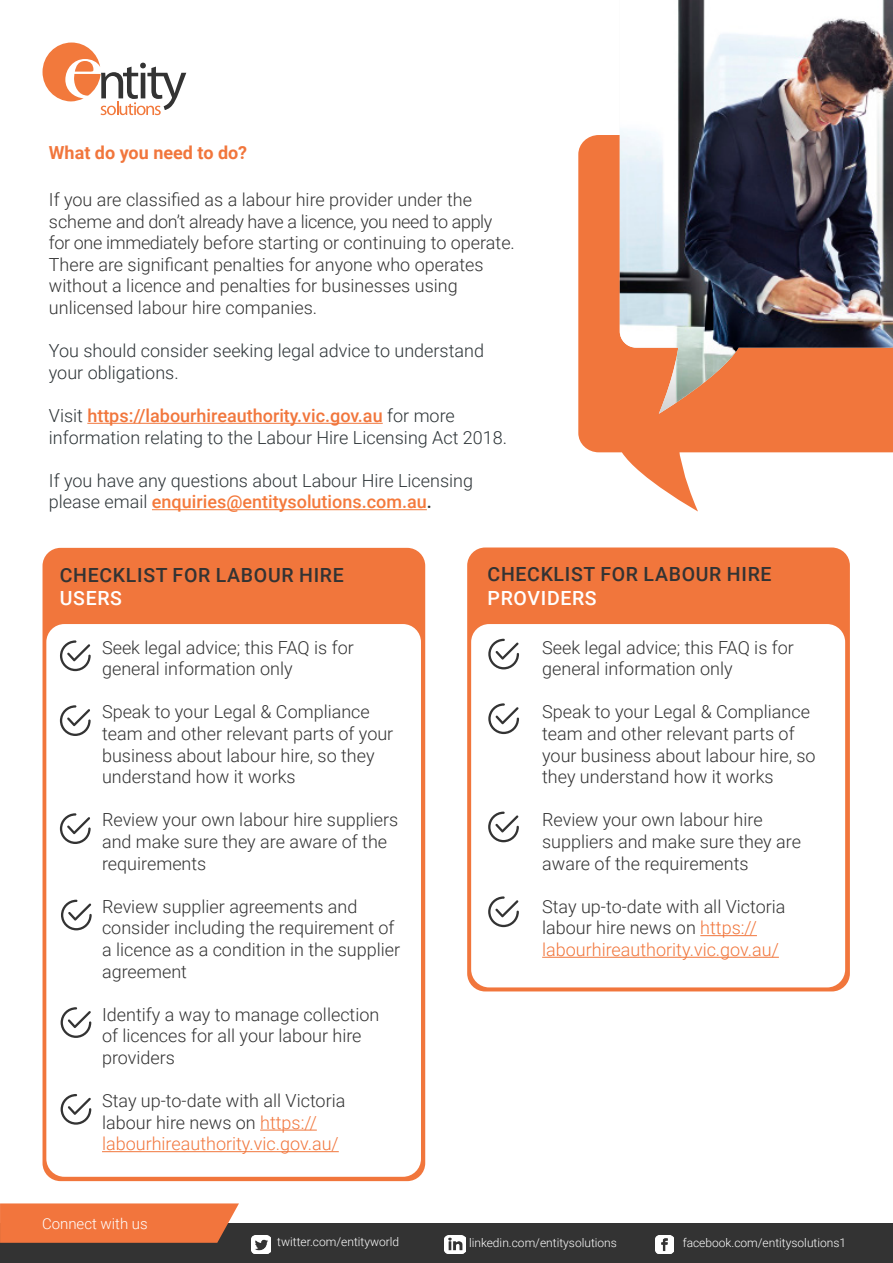
<style>
.page{position:relative;width:893px;height:1263px;background:#fff}
.page>*{position:absolute;margin:0;border:0;box-sizing:border-box;transform-origin:0 0}
.t1{font:500 19.5px/23.4px "Roboto";letter-spacing:.035em;color:#333}
.BulletStandardFont{font:300 18px/21.6px "Roboto";color:#333}
.t2{font:300 18px/21.6px "Roboto";color:#2d3437}
.t3{font:700 18px "Roboto";color:#f1763c}
.t4{font:300 15px "Roboto";color:#fff}
.t5{font:300 12px "Roboto";color:#fff}
.s1{font-weight:500;color:#f1763c}
.s2{font-weight:500;color:#f4793b}
.s3{font-weight:500;color:#333}
.s4{color:#fff}
.s5{color:#f1763c}
</style>
<div class="page">
<svg style="left:43px;top:43px;width:143px;height:72px"></svg>
<div style="left:43px;top:548px;width:382px;height:633px;background:#f1763c;border-radius:18px"></div>
<div style="left:46px;top:624px;width:375px;height:553px;background:#fff;border-radius:18px"></div>
<div style="left:467px;top:547px;width:383px;height:444px;background:#f1763c;border-radius:18px"></div>
<div style="left:471px;top:624px;width:374px;height:363px;background:#fff;border-radius:18px"></div>
<svg style="left:60px;top:640px;width:31px;height:31px"></svg>
<svg style="left:60px;top:705px;width:31px;height:31px"></svg>
<svg style="left:60px;top:813px;width:31px;height:31px"></svg>
<svg style="left:488px;top:639px;width:31px;height:30px"></svg>
<svg style="left:578px;top:135px;width:315px;height:376px;fill:#f1763c"></svg>
<img style="left:620px;top:0;width:273px;height:414px">
<div style="left:0;top:1224px;width:893px;height:39px;background:#333"></div>
<svg style="left:0;top:1203px;width:239px;height:40px;background:#ea7540"></svg>
<img style="left:655px;top:1235px;width:19px;height:18px">
<img style="left:445px;top:1235px;width:20px;height:18px">
<img style="left:252px;top:1235px;width:18px;height:18px">
<hr style="left:87px;top:423px;width:296px;height:1px;background:#f1763c">
<hr style="left:152px;top:509px;width:275px;height:1px;background:#f4793b">
<hr style="left:700px;top:935px;width:57px;height:1px;background:#f1763c">
<hr style="left:542px;top:957px;width:237px;height:1px;background:#f1763c">
<hr style="left:260px;top:1130px;width:57px;height:1px;background:#f1763c">
<hr style="left:102px;top:1151px;width:237px;height:1px;background:#f1763c">
<svg style="left:488px;top:703px;width:31px;height:31px"></svg>
<svg style="left:61px;top:1094px;width:30px;height:31px"></svg>
<svg style="left:61px;top:900px;width:31px;height:30px"></svg>
<svg style="left:488px;top:811px;width:31px;height:31px"></svg>
<svg style="left:61px;top:1007px;width:30px;height:31px"></svg>
<svg style="left:488px;top:896px;width:31px;height:31px"></svg>
<p class="t3" style="left:49px;top:140px;width:200px">What do you need to do?</p>
<p class="BulletStandardFont" style="left:49px;top:188px;width:468px">If you are classified as a labour hire provider under the scheme and don’t already have a licence, you need to apply for one immediately before starting or continuing to operate.<br>There are significant penalties for anyone who operates without a licence and penalties for businesses using unlicensed labour hire companies.</p>
<p class="t2" style="left:49px;top:339px;width:437px">You should consider seeking legal advice to understand your obligations.</p>
<p class="t2" style="left:49px;top:404px;width:460px">Visit <span class="s1">https://labourhireauthority.vic.gov.au</span> for more information relating to the Labour Hire Licensing Act 2018.</p>
<p class="t2" style="left:49px;top:469px;width:426px">If you have any questions about Labour Hire Licensing please email <span class="s2">enquiries@entitysolutions.com.au</span><span class="s3">.</span></p>
<p class="t1" style="left:60px;top:562px;width:285px">CHECKLIST FOR LABOUR HIRE<br><span class="s4">USERS</span></p>
<p class="t1" style="left:488px;top:562px;width:285px">CHECKLIST FOR LABOUR HIRE<br><span class="s4">PROVIDERS</span></p>
<p class="BulletStandardFont" style="left:102px;top:636px;width:253px">Seek legal advice; this FAQ is for general information only</p>
<p class="BulletStandardFont" style="left:102px;top:700px;width:293px">Speak to your Legal &amp; Compliance team and other relevant parts of your business about labour hire, so they understand how it works</p>
<p class="BulletStandardFont" style="left:102px;top:808px;width:298px">Review your own labour hire suppliers and make sure they are aware of the requirements</p>
<p class="BulletStandardFont" style="left:102px;top:895px;width:300px">Review supplier agreements and consider including the requirement of a licence as a condition in the supplier agreement</p>
<p class="BulletStandardFont" style="left:102px;top:1003px;width:279px">Identify a way to manage collection of licences for all your labour hire providers</p>
<p class="BulletStandardFont" style="left:102px;top:1089px;width:245px">Stay up-to-date with all Victoria labour hire news on <span class="s5">https:// labourhireauthority.vic.gov.au/</span></p>
<p class="t4" style="left:42px;top:1213px;width:107px">Connect with us</p>
<p class="BulletStandardFont" style="left:542px;top:636px;width:253px">Seek legal advice; this FAQ is for general information only</p>
<p class="BulletStandardFont" style="left:542px;top:700px;width:275px">Speak to your Legal &amp; Compliance team and other relevant parts of your business about labour hire, so they understand how it works</p>
<p class="BulletStandardFont" style="left:542px;top:808px;width:260px">Review your own labour hire suppliers and make sure they are aware of the requirements</p>
<p class="BulletStandardFont" style="left:542px;top:895px;width:245px">Stay up-to-date with all Victoria labour hire news on <span class="s5">https:// labourhireauthority.vic.gov.au/</span></p>
<p class="t5" style="left:277px;top:1233px;width:124px">twitter.com/entityworld</p>
<p class="t5" style="left:469px;top:1234px;width:149px">linkedin.com/entitysolutions</p>
<p class="t5" style="left:683px;top:1234px;width:165px">facebook.com/entitysolutions1</p>
</div>
